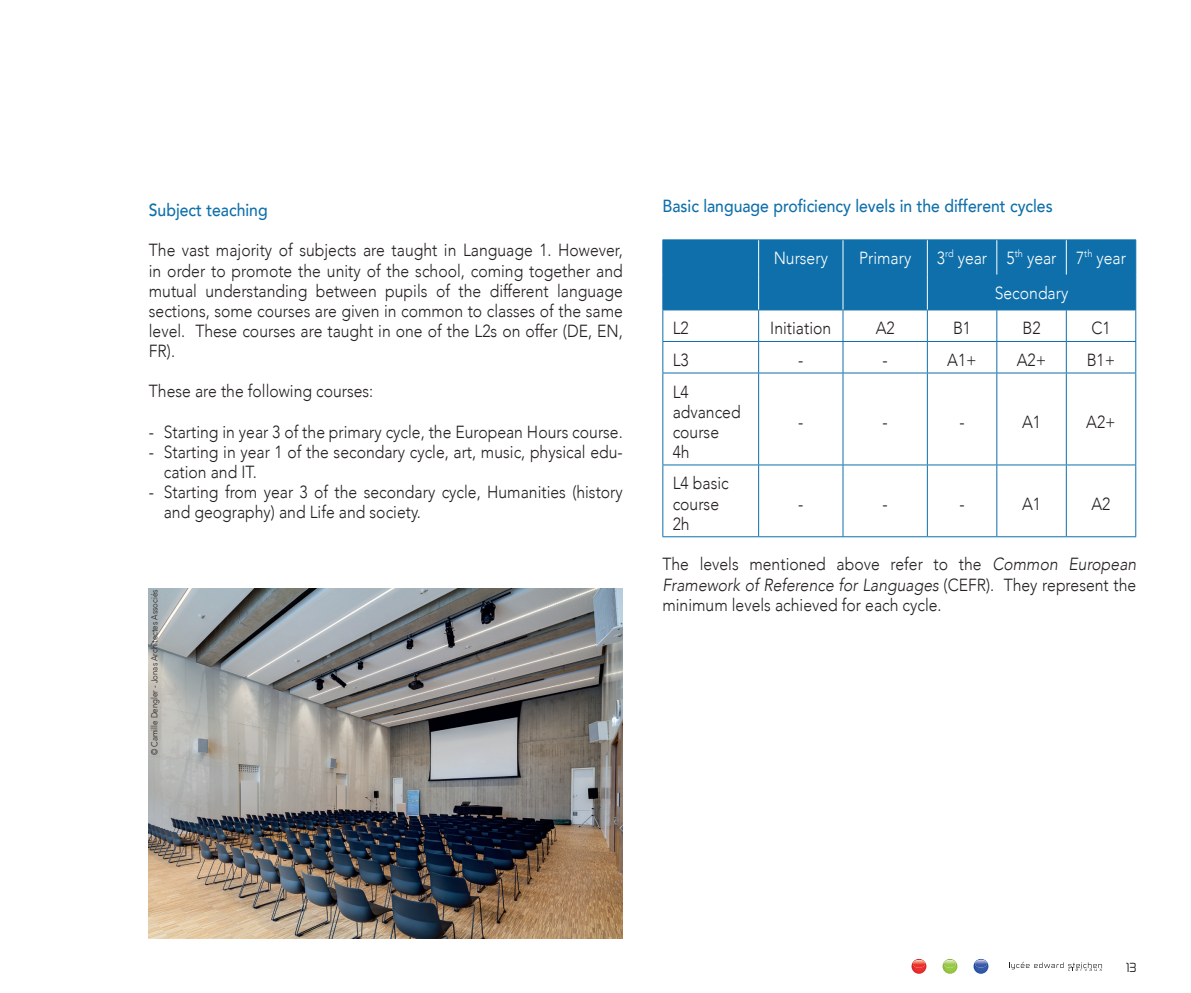
<style>
.page{position:relative;width:1191px;height:993px;background:#fff}
.page>*{position:absolute;margin:0;border:0;box-sizing:border-box;transform-origin:0 0}
.t1{font:300 17.5px/20.1px "Avenir";color:#231f20;scale:.9 1}
.t2{font:500 17.5px "Avenir";color:#0e6faa;scale:.9 1}
.t3{font:300 17.5px "Avenir";color:#fff;scale:.9 1}
.t4{font:12.25px "Zekton Rg";color:#231f20}
.t5{font:300 10.15px "Avenir";color:#fff;scale:.9 1}
.t6{font:300 8.75px "Avenir";color:#231f20;scale:.9 1}
.s1{font-style:italic}
</style>
<div class="page">
<svg style="left:1009px;top:961px;width:93px;height:9px"></svg>
<svg style="left:911px;top:958px;width:15px;height:15px"></svg>
<svg style="left:942px;top:958px;width:15px;height:15px"></svg>
<svg style="left:973px;top:958px;width:15px;height:15px"></svg>
<div style="left:663px;top:240px;width:472px;height:69px;background:#0e6faa"></div>
<hr style="left:662px;top:239px;width:96px;height:1px;background:#0e6faa">
<hr style="left:662px;top:240px;width:1px;height:34px;background:#0e6faa">
<hr style="left:758px;top:239px;width:85px;height:1px;background:#0e6faa">
<hr style="left:843px;top:239px;width:84px;height:1px;background:#0e6faa">
<hr style="left:927px;top:239px;width:69px;height:1px;background:#0e6faa">
<hr style="left:996px;top:239px;width:70px;height:1px;background:#0e6faa">
<hr style="left:1066px;top:239px;width:70px;height:1px;background:#0e6faa">
<hr style="left:1135px;top:240px;width:1px;height:34px;background:#0e6faa">
<hr style="left:662px;top:274px;width:96px;height:1px;background:#0e6faa">
<hr style="left:662px;top:275px;width:1px;height:34px;background:#0e6faa">
<hr style="left:759px;top:274px;width:83px;height:1px;background:#0e6faa">
<hr style="left:843px;top:274px;width:84px;height:1px;background:#0e6faa">
<hr style="left:927px;top:274px;width:69px;height:1px;background:#0e6faa">
<hr style="left:996px;top:274px;width:70px;height:1px;background:#0e6faa">
<hr style="left:1066px;top:274px;width:70px;height:1px;background:#0e6faa">
<hr style="left:1135px;top:275px;width:1px;height:34px;background:#0e6faa">
<hr style="left:662px;top:309px;width:96px;height:1px;background:#0e6faa">
<hr style="left:662px;top:310px;width:1px;height:31px;background:#0e6faa">
<hr style="left:758px;top:309px;width:85px;height:1px;background:#0e6faa">
<hr style="left:758px;top:310px;width:1px;height:31px;background:#0e6faa">
<hr style="left:843px;top:309px;width:84px;height:1px;background:#0e6faa">
<hr style="left:842px;top:310px;width:1px;height:31px;background:#0e6faa">
<hr style="left:927px;top:309px;width:69px;height:1px;background:#0e6faa">
<hr style="left:927px;top:310px;width:1px;height:31px;background:#0e6faa">
<hr style="left:996px;top:309px;width:70px;height:1px;background:#0e6faa">
<hr style="left:996px;top:310px;width:1px;height:31px;background:#0e6faa">
<hr style="left:1066px;top:309px;width:70px;height:1px;background:#0e6faa">
<hr style="left:1066px;top:310px;width:1px;height:31px;background:#0e6faa">
<hr style="left:1135px;top:310px;width:1px;height:31px;background:#0e6faa">
<hr style="left:662px;top:341px;width:96px;height:1px;background:#0e6faa">
<hr style="left:662px;top:342px;width:1px;height:30px;background:#0e6faa">
<hr style="left:758px;top:341px;width:85px;height:1px;background:#0e6faa">
<hr style="left:758px;top:342px;width:1px;height:30px;background:#0e6faa">
<hr style="left:843px;top:341px;width:84px;height:1px;background:#0e6faa">
<hr style="left:842px;top:342px;width:1px;height:30px;background:#0e6faa">
<hr style="left:927px;top:341px;width:69px;height:1px;background:#0e6faa">
<hr style="left:927px;top:342px;width:1px;height:30px;background:#0e6faa">
<hr style="left:996px;top:341px;width:70px;height:1px;background:#0e6faa">
<hr style="left:996px;top:342px;width:1px;height:30px;background:#0e6faa">
<hr style="left:1066px;top:341px;width:70px;height:1px;background:#0e6faa">
<hr style="left:1066px;top:342px;width:1px;height:30px;background:#0e6faa">
<hr style="left:1135px;top:342px;width:1px;height:30px;background:#0e6faa">
<hr style="left:662px;top:372px;width:96px;height:1px;background:#0e6faa">
<hr style="left:662px;top:373px;width:1px;height:91px;background:#0e6faa">
<hr style="left:758px;top:372px;width:85px;height:1px;background:#0e6faa">
<hr style="left:758px;top:373px;width:1px;height:91px;background:#0e6faa">
<hr style="left:843px;top:372px;width:84px;height:1px;background:#0e6faa">
<hr style="left:842px;top:373px;width:1px;height:91px;background:#0e6faa">
<hr style="left:927px;top:372px;width:69px;height:1px;background:#0e6faa">
<hr style="left:927px;top:373px;width:1px;height:91px;background:#0e6faa">
<hr style="left:996px;top:372px;width:70px;height:1px;background:#0e6faa">
<hr style="left:996px;top:373px;width:1px;height:91px;background:#0e6faa">
<hr style="left:1066px;top:372px;width:70px;height:1px;background:#0e6faa">
<hr style="left:1066px;top:373px;width:1px;height:91px;background:#0e6faa">
<hr style="left:1135px;top:373px;width:1px;height:91px;background:#0e6faa">
<hr style="left:662px;top:464px;width:96px;height:1px;background:#0e6faa">
<hr style="left:662px;top:465px;width:1px;height:71px;background:#0e6faa">
<hr style="left:758px;top:464px;width:85px;height:1px;background:#0e6faa">
<hr style="left:758px;top:465px;width:1px;height:71px;background:#0e6faa">
<hr style="left:843px;top:464px;width:84px;height:1px;background:#0e6faa">
<hr style="left:842px;top:465px;width:1px;height:71px;background:#0e6faa">
<hr style="left:927px;top:464px;width:69px;height:1px;background:#0e6faa">
<hr style="left:927px;top:465px;width:1px;height:71px;background:#0e6faa">
<hr style="left:996px;top:464px;width:70px;height:1px;background:#0e6faa">
<hr style="left:996px;top:465px;width:1px;height:71px;background:#0e6faa">
<hr style="left:1066px;top:464px;width:70px;height:1px;background:#0e6faa">
<hr style="left:1066px;top:465px;width:1px;height:71px;background:#0e6faa">
<hr style="left:1135px;top:465px;width:1px;height:71px;background:#0e6faa">
<hr style="left:662px;top:536px;width:96px;height:1px;background:#0e6faa">
<hr style="left:758px;top:536px;width:85px;height:1px;background:#0e6faa">
<hr style="left:843px;top:536px;width:84px;height:1px;background:#0e6faa">
<hr style="left:927px;top:536px;width:69px;height:1px;background:#0e6faa">
<hr style="left:996px;top:536px;width:70px;height:1px;background:#0e6faa">
<hr style="left:1066px;top:536px;width:70px;height:1px;background:#0e6faa">
<hr style="left:758px;top:240px;width:1px;height:35px;background:#fff">
<hr style="left:842px;top:240px;width:1px;height:35px;background:#fff">
<hr style="left:927px;top:240px;width:1px;height:35px;background:#fff">
<hr style="left:996px;top:240px;width:1px;height:34px;background:#fff">
<hr style="left:1066px;top:240px;width:1px;height:34px;background:#fff">
<hr style="left:758px;top:275px;width:1px;height:34px;background:#fff">
<hr style="left:842px;top:275px;width:1px;height:34px;background:#fff">
<hr style="left:927px;top:275px;width:1px;height:34px;background:#fff">
<img style="left:149px;top:588px;width:474px;height:350px">
<p class="t2" style="left:149px;top:195px;width:133px">Subject teaching</p>
<p class="t1" style="left:149px;top:240px;width:528px;text-align:justify">The vast majority of subjects are taught in Language 1. However, in order to promote the unity of the school, coming together and mutual understanding between pupils of the different language sections, some courses are given in common to classes of the same level. These courses are taught in one of the L2s on offer (DE, EN, FR).</p>
<p class="t1" style="left:149px;top:381px;width:251px">These are the following courses:</p>
<p class="t1" style="left:149px;top:421px;width:528px">- Starting in year 3 of the primary cycle, the European Hours course.</p>
<p class="t1" style="left:164px;top:441px;width:511px;text-indent:-15px">- Starting in year 1 of the secondary cycle, art, music, physical edu&shy;cation and IT.</p>
<p class="t1" style="left:164px;top:482px;width:511px;text-indent:-15px">- Starting from year 3 of the secondary cycle, Humanities (history and geography) and Life and society.</p>
<p class="t6" style="left:149px;top:755px;width:185px;rotate:-90deg">© Camille Dengler - Jonas Architectes Associés</p>
<p class="t2" style="left:662px;top:191px;width:435px">Basic language proficiency levels in the different cycles</p>
<p class="t3" style="left:773px;top:248px;width:62px">Nursery</p>
<p class="t3" style="left:859px;top:248px;width:59px">Primary</p>
<p class="t3" style="left:937px;top:248px;width:11px">3</p>
<p class="t5" style="left:945px;top:247px;width:11px">rd</p>
<p class="t3" style="left:957px;top:248px;width:65px">year 5</p>
<p class="t5" style="left:1014px;top:247px;width:11px">th</p>
<p class="t3" style="left:1027px;top:248px;width:65px">year 7</p>
<p class="t5" style="left:1084px;top:247px;width:11px">th</p>
<p class="t3" style="left:1096px;top:248px;width:34px">year</p>
<p class="t3" style="left:994px;top:283px;width:83px">Secondary</p>
<p class="t1" style="left:673px;top:318px;width:19px">L2</p>
<p class="t1" style="left:770px;top:318px;width:69px">Initiation</p>
<p class="t1" style="left:875px;top:318px;width:23px">A2</p>
<p class="t1" style="left:953px;top:318px;width:22px">B1</p>
<p class="t1" style="left:1022px;top:318px;width:22px">B2</p>
<p class="t1" style="left:1091px;top:318px;width:23px">C1</p>
<p class="t1" style="left:672px;top:350px;width:19px">L3</p>
<p class="t1" style="left:798px;top:350px;width:7px">-</p>
<p class="t1" style="left:882px;top:350px;width:7px">-</p>
<p class="t1" style="left:947px;top:350px;width:34px">A1+</p>
<p class="t1" style="left:1016px;top:350px;width:34px">A2+</p>
<p class="t1" style="left:1086px;top:350px;width:33px">B1+</p>
<p class="t1" style="left:672px;top:381px;width:77px">L4 advanced course<br>4h</p>
<p class="t1" style="left:798px;top:411px;width:7px">-</p>
<p class="t1" style="left:882px;top:411px;width:7px">-</p>
<p class="t1" style="left:959px;top:411px;width:7px">-</p>
<p class="t1" style="left:1022px;top:411px;width:23px">A1</p>
<p class="t1" style="left:1086px;top:411px;width:34px">A2+</p>
<p class="t1" style="left:672px;top:473px;width:64px">L4 basic course<br>2h</p>
<p class="t1" style="left:798px;top:493px;width:7px">-</p>
<p class="t1" style="left:882px;top:493px;width:7px">-</p>
<p class="t1" style="left:959px;top:493px;width:7px">-</p>
<p class="t1" style="left:1022px;top:493px;width:23px">A1</p>
<p class="t1" style="left:1091px;top:493px;width:23px">A2</p>
<p class="t1" style="left:662px;top:554px;width:528px;text-align:justify">The levels mentioned above refer to the <span class="s1">Common European Framework of Reference for Languages</span> (CEFR). They represent the minimum levels achieved for each cycle.</p>
<p class="t4" style="left:1126px;top:959px;width:12px">13</p>
</div>
